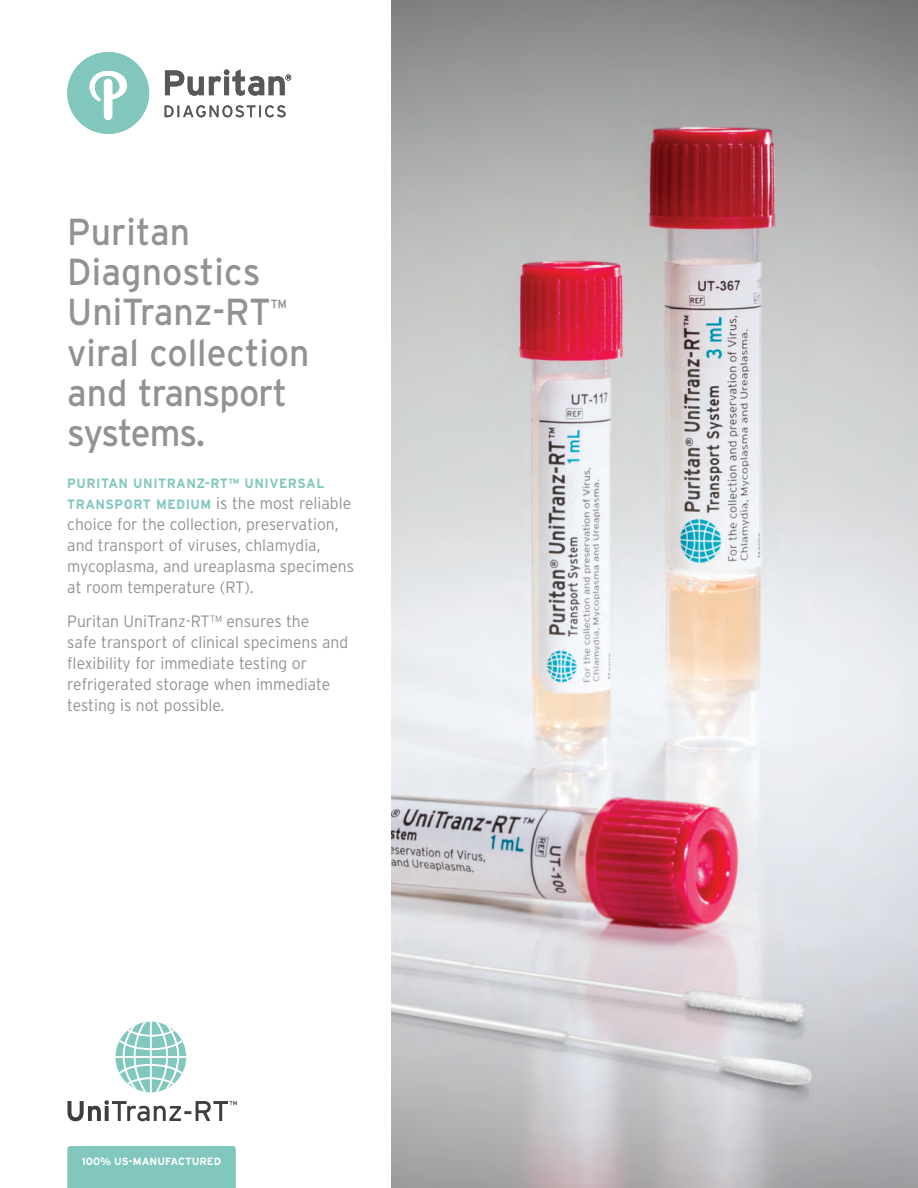
<style>
.page{position:relative;width:918px;height:1188px;background:#fff}
.page>*{position:absolute;margin:0;border:0;box-sizing:border-box;transform-origin:0 0}
.Hed_B{font:37.5px/40.3px "Interstate";color:#919295;scale:.95 1}
.Display_Body_B{font:300 16.5px/21px "Interstate";color:#919295;scale:.95 1}
.Display_Body_B-2{font:700 13.5px "Interstate";letter-spacing:.04em;color:#81c7bd;scale:.95 1}
.Foot_Disclaimer{font:700 10.5px "Interstate";color:#fff}
.s1{font-weight:700;font-size:13.5px;color:#81c7bd}
</style>
<div class="page">
<svg style="left:165px;top:69px;width:126px;height:27px"></svg>
<svg style="left:67px;top:52px;width:82px;height:82px"></svg>
<svg style="left:165px;top:105px;width:121px;height:12px"></svg>
<div style="left:67px;top:1146px;width:169px;height:42px;background:#81c7bd"></div>
<svg style="left:67px;top:1100px;width:170px;height:21px"></svg>
<svg style="left:116px;top:1022px;width:70px;height:70px"></svg>
<img style="left:392px;top:0;width:526px;height:1188px">
<p class="Hed_B" style="left:67px;top:211px;width:257px">Puritan<br>Diagnostics<br>UniTranz-RT<sup>™ </sup>viral collection and transport systems.</p>
<p class="Display_Body_B-2" style="left:67px;top:475px;width:272px">PURITAN UNITRANZ-RT™ UNIVERSAL</p>
<p class="Display_Body_B" style="left:67px;top:492px;width:303px"><span class="s1">TRANSPORT MEDIUM</span> is the most reliable choice for the collection, preservation, and transport of viruses, chlamydia, mycoplasma, and ureaplasma specimens at room temperature (RT).</p>
<p class="Display_Body_B" style="left:67px;top:611px;width:297px">Puritan UniTranz-RT™ ensures the<br>safe transport of clinical specimens and flexibility for immediate testing or refrigerated storage when immediate testing is not possible.</p>
<p class="Foot_Disclaimer" style="left:82px;top:1156px;width:141px">100% US-MANUFACTURED</p>
</div>
